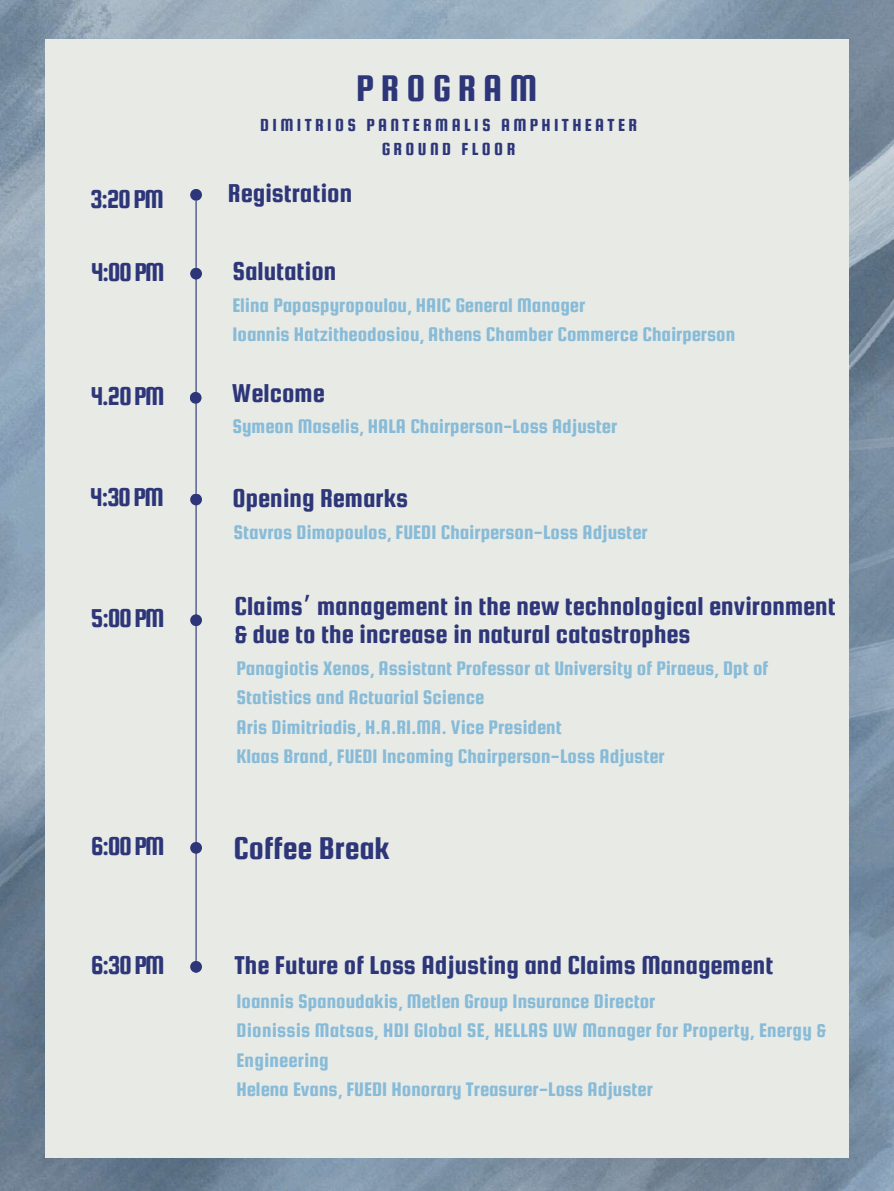
<style>
.page{position:relative;width:894px;height:1191px;background:#fff}
.page>*{position:absolute;margin:0;border:0;box-sizing:border-box;transform-origin:0 0}
.t1{font:39.6px "Squada One";letter-spacing:.18em;color:#2d3678}
.t2{font:33.6px "Squada One";color:#2d3678}
.t3{font:27.6px/28px "Squada One";color:#2d3678}
.t4{font:21px/29.2px "Squada One";color:#87bbd7}
.t5{font:18.6px/23.5px "Squada One";letter-spacing:.18em;color:#2d3678;text-align:center}
.s1{font-family:"Noto Sans Gurmukhi"}
</style>
<div class="page">
<img style="left:0;top:0;width:893px;height:1190px">
<div style="left:45px;top:39px;width:803px;height:1118px;background:#e8eae6"></div>
<hr style="left:195px;top:201px;width:1px;height:771px;background:#2d3678">
<div style="left:190px;top:189px;width:12px;height:12px;background:#2d3678;border-radius:50%"></div>
<div style="left:190px;top:268px;width:12px;height:11px;background:#2d3678;border-radius:50%"></div>
<div style="left:190px;top:392px;width:11px;height:11px;background:#2d3678;border-radius:50%"></div>
<div style="left:190px;top:493px;width:12px;height:12px;background:#2d3678;border-radius:50%"></div>
<div style="left:190px;top:614px;width:12px;height:12px;background:#2d3678;border-radius:50%"></div>
<div style="left:190px;top:841px;width:12px;height:12px;background:#2d3678;border-radius:50%"></div>
<div style="left:190px;top:960px;width:12px;height:12px;background:#2d3678;border-radius:50%"></div>
<h1 class="t1" style="left:356px;top:66px;width:183px">PROGRAM</h1>
<p class="t5" style="left:260px;top:113px;width:378px">DIMITRIOS PANTERMALIS AMPHITHEATER<br>GROUND FLOOR</p>
<h3 class="t3" style="left:90px;top:184px;width:75px">3:20PM</h3>
<h3 class="t3" style="left:228px;top:179px;width:126px">Registration</h3>
<h3 class="t3" style="left:91px;top:257px;width:75px">4:00PM</h3>
<h3 class="t3" style="left:232px;top:256px;width:105px">Salutation</h3>
<p class="t4" style="left:232px;top:290px;width:504px">Elina Papaspyropoulou, HAIC General Manager<br>Ioannis Hatzitheodosiou, Athens Chamber Commerce Chairperson</p>
<h3 class="t3" style="left:90px;top:381px;width:76px">4.20PM</h3>
<h3 class="t3" style="left:232px;top:378px;width:94px">Welcome</h3>
<p class="t4" style="left:232px;top:411px;width:386px">Symeon Maselis, HALA Chairperson-Loss Adjuster</p>
<h3 class="t3" style="left:90px;top:483px;width:75px">4:30PM</h3>
<h3 class="t3" style="left:232px;top:483px;width:177px">Opening Remarks</h3>
<h3 class="t3" style="left:91px;top:604px;width:75px">5:00PM</h3>
<p class="t4" style="left:233px;top:517px;width:415px">Stavros Dimopoulos, FUEDI Chairperson-Loss Adjuster</p>
<h3 class="t3" style="left:234px;top:591px;width:602px">Claims<span class="s1">’</span> management in the new technological environment &amp; due to the increase in natural catastrophes</h3>
<p class="t4" style="left:236px;top:653px;width:533px">Panagiotis Xenos, Assistant Professor at University of Piraeus, Dpt of Statistics and Actuarial Science<br>Aris Dimitriadis, H.A.RI.MA. Vice President<br>Klaas Brand, FUEDI Incoming Chairperson-Loss Adjuster</p>
<h3 class="t3" style="left:91px;top:831px;width:75px">6:00PM</h3>
<h2 class="t2" style="left:233px;top:829px;width:158px">Coffee Break</h2>
<h3 class="t3" style="left:91px;top:950px;width:75px">6:30PM</h3>
<h3 class="t3" style="left:234px;top:950px;width:540px">The Future of Loss Adjusting and Claims Management</h3>
<p class="t4" style="left:236px;top:986px;width:591px">Ioannis Spanoudakis, Metlen Group Insurance Director<br>Dionissis Matsas, HDI Global SE, HELLAS UW Manager for Property, Energy &amp; Engineering<br>Helena Evans, FUEDI Honorary Treasurer-Loss Adjuster</p>
</div>
